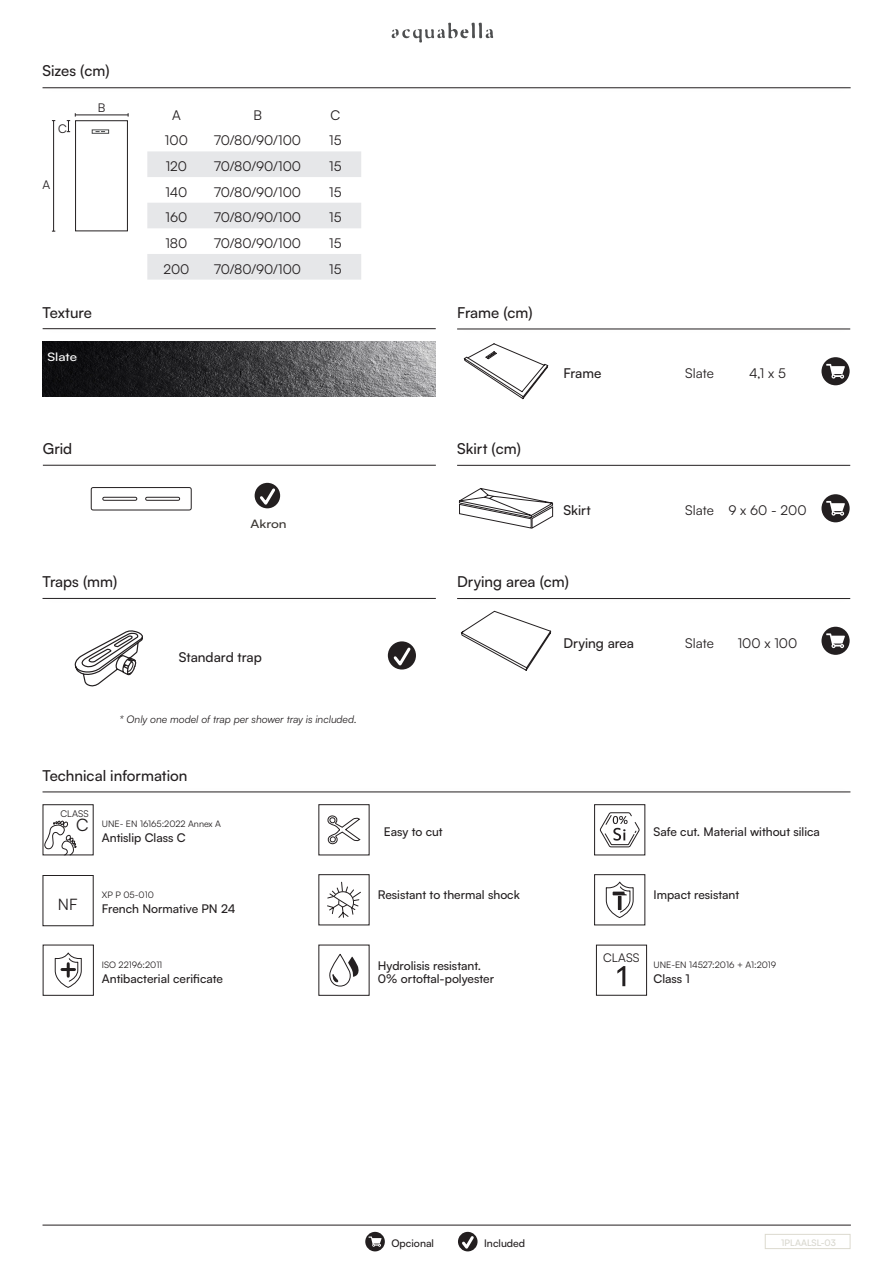
<style>
.page{position:relative;width:893px;height:1263px;background:#fff}
.page>*{position:absolute;margin:0;border:0;box-sizing:border-box;transform-origin:0 0}
.t1{font:17.1px "Satoshi";color:#231f20}
.t2{font:15.75px "Satoshi";color:#231f20}
.t3{font:500 15px "Satoshi";color:#231f20}
.t4{font:13.5px "Satoshi";color:#231f20}
.t5{font:500 13.5px "Satoshi";color:#231f20}
.t6{font:500 12px "Satoshi";color:#231f20}
.t7{font:12px "Satoshi";color:#231f20}
.t8{font:500 11.55px "Satoshi";letter-spacing:-.005em;color:#fff;scale:1.16 1}
.t9{font:500 11.55px "Satoshi";color:#3a3632;scale:1.16 1}
.t10{font:italic 10.5px "Satoshi";color:#231f20}
.t11{font:500 10.5px "Satoshi";color:#231f20}
.t12{font:9.3px "Satoshi";color:#231f20}
.t13{font:9px "Satoshi";color:#231f20}
.t14{font:500 9px "Satoshi";color:#d7d6cd}
</style>
<div class="page">
<div style="left:765px;top:1234px;width:85px;height:15px;border:1px solid #dcdacf"></div>
<hr style="left:43px;top:88px;width:808px;height:1px;background:#231f20">
<svg style="left:392px;top:23px;width:101px;height:20px"></svg>
<hr style="left:43px;top:1225px;width:808px;height:1px;background:#231f20">
<svg style="left:365px;top:1232px;width:20px;height:19px"></svg>
<svg style="left:458px;top:1232px;width:20px;height:19px"></svg>
<hr style="left:43px;top:598px;width:393px;height:1px;background:#231f20">
<hr style="left:43px;top:792px;width:807px;height:1px;background:#231f20">
<hr style="left:43px;top:328px;width:393px;height:1px;background:#231f20">
<img style="left:43px;top:341px;width:393px;height:55px">
<hr style="left:43px;top:465px;width:393px;height:1px;background:#231f20">
<div style="left:255px;top:483px;width:25px;height:25px;background:#231f20;border-radius:50%"></div>
<svg style="left:257px;top:486px;width:21px;height:22px"></svg>
<hr style="left:457px;top:465px;width:393px;height:1px;background:#231f20">
<svg style="left:459px;top:488px;width:94px;height:41px"></svg>
<div style="left:821px;top:494px;width:29px;height:28px;background:#231f20;border-radius:50%"></div>
<svg style="left:826px;top:501px;width:19px;height:15px"></svg>
<hr style="left:457px;top:598px;width:393px;height:1px;background:#231f20">
<svg style="left:461px;top:611px;width:90px;height:60px"></svg>
<div style="left:821px;top:627px;width:29px;height:28px;background:#231f20;border-radius:50%"></div>
<svg style="left:826px;top:633px;width:19px;height:15px"></svg>
<hr style="left:457px;top:329px;width:393px;height:1px;background:#231f20">
<svg style="left:464px;top:343px;width:84px;height:56px"></svg>
<div style="left:821px;top:357px;width:29px;height:28px;background:#231f20;border-radius:50%"></div>
<svg style="left:826px;top:364px;width:19px;height:15px"></svg>
<div style="left:43px;top:945px;width:51px;height:51px;border:1px solid #231f20"></div>
<svg style="left:54px;top:952px;width:28px;height:36px"></svg>
<svg style="left:327px;top:815px;width:33px;height:29px"></svg>
<svg style="left:327px;top:881px;width:34px;height:37px"></svg>
<svg style="left:329px;top:954px;width:30px;height:33px"></svg>
<div style="left:594px;top:804px;width:51px;height:51px;border:1px solid #231f20"></div>
<svg style="left:599px;top:812px;width:41px;height:36px"></svg>
<div style="left:594px;top:874px;width:51px;height:51px;border:1px solid #231f20"></div>
<svg style="left:606px;top:881px;width:28px;height:37px"></svg>
<hr style="left:618px;top:896px;width:3px;height:14px;background:#231f20">
<div style="left:43px;top:875px;width:51px;height:51px;border:1px solid #231f20"></div>
<div style="left:43px;top:804px;width:51px;height:51px;border:1px solid #231f20"></div>
<svg style="left:43px;top:820px;width:34px;height:67px"></svg>
<div style="left:596px;top:945px;width:51px;height:51px;border:1px solid #231f20"></div>
<svg style="left:617px;top:966px;width:8px;height:20px"></svg>
<svg style="left:147px;top:151px;width:214px;height:129px"></svg>
<hr style="left:75px;top:115px;width:53px;height:1px;background:#231f20">
<svg style="left:67px;top:113px;width:9px;height:19px"></svg>
<hr style="left:53px;top:121px;width:1px;height:110px;background:#231f20">
<div style="left:75px;top:120px;width:53px;height:111px;border:1px solid #231f20"></div>
<svg style="left:92px;top:130px;width:17px;height:4px"></svg>
<svg style="left:91px;top:487px;width:101px;height:24px"></svg>
<div style="left:388px;top:641px;width:28px;height:28px;background:#231f20;border-radius:50%"></div>
<svg style="left:391px;top:645px;width:22px;height:24px"></svg>
<svg style="left:74px;top:630px;width:69px;height:57px"></svg>
<p class="t3" style="left:43px;top:61px;width:69px">Sizes (cm)</p>
<p class="t7" style="left:58px;top:121px;width:10px">C</p>
<p class="t7" style="left:43px;top:177px;width:9px">A</p>
<p class="t7" style="left:98px;top:100px;width:9px">B</p>
<p class="t3" style="left:43px;top:302px;width:51px">Texture</p>
<p class="t8" style="left:48px;top:348px;width:27px">Slate</p>
<p class="t4" style="left:172px;top:106px;width:10px">A</p>
<p class="t4" style="left:253px;top:106px;width:10px">B</p>
<p class="t4" style="left:331px;top:106px;width:11px">C</p>
<p class="t4" style="left:165px;top:132px;width:24px">100</p>
<p class="t4" style="left:214px;top:132px;width:89px">70/80/90/100</p>
<p class="t4" style="left:329px;top:132px;width:14px">15</p>
<p class="t4" style="left:166px;top:157px;width:23px">120</p>
<p class="t4" style="left:214px;top:157px;width:89px">70/80/90/100</p>
<p class="t4" style="left:329px;top:157px;width:14px">15</p>
<p class="t4" style="left:165px;top:183px;width:24px">140</p>
<p class="t4" style="left:214px;top:183px;width:89px">70/80/90/100</p>
<p class="t4" style="left:329px;top:183px;width:14px">15</p>
<p class="t4" style="left:165px;top:208px;width:23px">160</p>
<p class="t4" style="left:214px;top:208px;width:89px">70/80/90/100</p>
<p class="t4" style="left:329px;top:208px;width:14px">15</p>
<p class="t4" style="left:165px;top:234px;width:23px">180</p>
<p class="t4" style="left:214px;top:234px;width:89px">70/80/90/100</p>
<p class="t4" style="left:329px;top:234px;width:14px">15</p>
<p class="t4" style="left:163px;top:260px;width:28px">200</p>
<p class="t4" style="left:214px;top:260px;width:89px">70/80/90/100</p>
<p class="t4" style="left:329px;top:260px;width:14px">15</p>
<p class="t3" style="left:457px;top:302px;width:77px">Frame (cm)</p>
<p class="t5" style="left:563px;top:364px;width:39px">Frame</p>
<p class="t4" style="left:685px;top:364px;width:30px">Slate</p>
<p class="t4" style="left:749px;top:364px;width:38px">4,1 x 5</p>
<p class="t3" style="left:43px;top:438px;width:31px">Grid</p>
<p class="t3" style="left:43px;top:571px;width:76px">Traps (mm)</p>
<p class="t9" style="left:251px;top:516px;width:33px">Akron</p>
<p class="t5" style="left:179px;top:648px;width:85px">Standard trap</p>
<p class="t10" style="left:120px;top:712px;width:239px">* Only one model of trap per shower tray is included.</p>
<p class="t3" style="left:43px;top:765px;width:146px">Technical information</p>
<p class="t12" style="left:60px;top:808px;width:30px">CLASS</p>
<p class="t1" style="left:76px;top:814px;width:14px">C</p>
<p class="t13" style="left:102px;top:818px;width:121px">UNE- EN 16165:2022 Annex A</p>
<p class="t6" style="left:102px;top:830px;width:85px">Antislip Class C</p>
<p class="t13" style="left:102px;top:889px;width:54px">XP P 05-010</p>
<p class="t2" style="left:58px;top:893px;width:21px">NF</p>
<p class="t6" style="left:102px;top:900px;width:135px">French Normative PN 24</p>
<p class="t3" style="left:457px;top:438px;width:65px">Skirt (cm)</p>
<p class="t5" style="left:563px;top:501px;width:29px">Skirt</p>
<p class="t4" style="left:685px;top:501px;width:30px">Slate</p>
<p class="t4" style="left:728px;top:501px;width:80px">9 x 60 - 200</p>
<p class="t3" style="left:457px;top:571px;width:113px">Drying area (cm)</p>
<p class="t5" style="left:563px;top:633px;width:72px">Drying area</p>
<p class="t4" style="left:685px;top:634px;width:30px">Slate</p>
<p class="t4" style="left:738px;top:634px;width:61px">100 x 100</p>
<p class="t6" style="left:384px;top:824px;width:60px">Easy to cut</p>
<p class="t6" style="left:378px;top:886px;width:143px">Resistant to thermal shock</p>
<p class="t6" style="left:653px;top:824px;width:168px">Safe cut. Material without silica</p>
<p class="t6" style="left:653px;top:886px;width:87px">Impact resistant</p>
<p class="t7" style="left:603px;top:950px;width:38px">CLASS</p>
<p class="t6" style="left:378px;top:957px;width:105px">Hydrolisis resistant.</p>
<p class="t6" style="left:378px;top:971px;width:118px">0% ortoftal-polyester</p>
<p class="t13" style="left:102px;top:958px;width:62px">ISO 22196:2011</p>
<p class="t13" style="left:653px;top:958px;width:124px">UNE-EN 14527:2016 + A1:2019</p>
<p class="t6" style="left:102px;top:970px;width:123px">Antibacterial cerificate</p>
<p class="t6" style="left:653px;top:970px;width:38px">Class 1</p>
<p class="t11" style="left:391px;top:1236px;width:44px">Opcional</p>
<p class="t11" style="left:484px;top:1236px;width:43px">Included</p>
<p class="t14" style="left:781px;top:1237px;width:56px">1PLAALSL-03</p>
</div>
